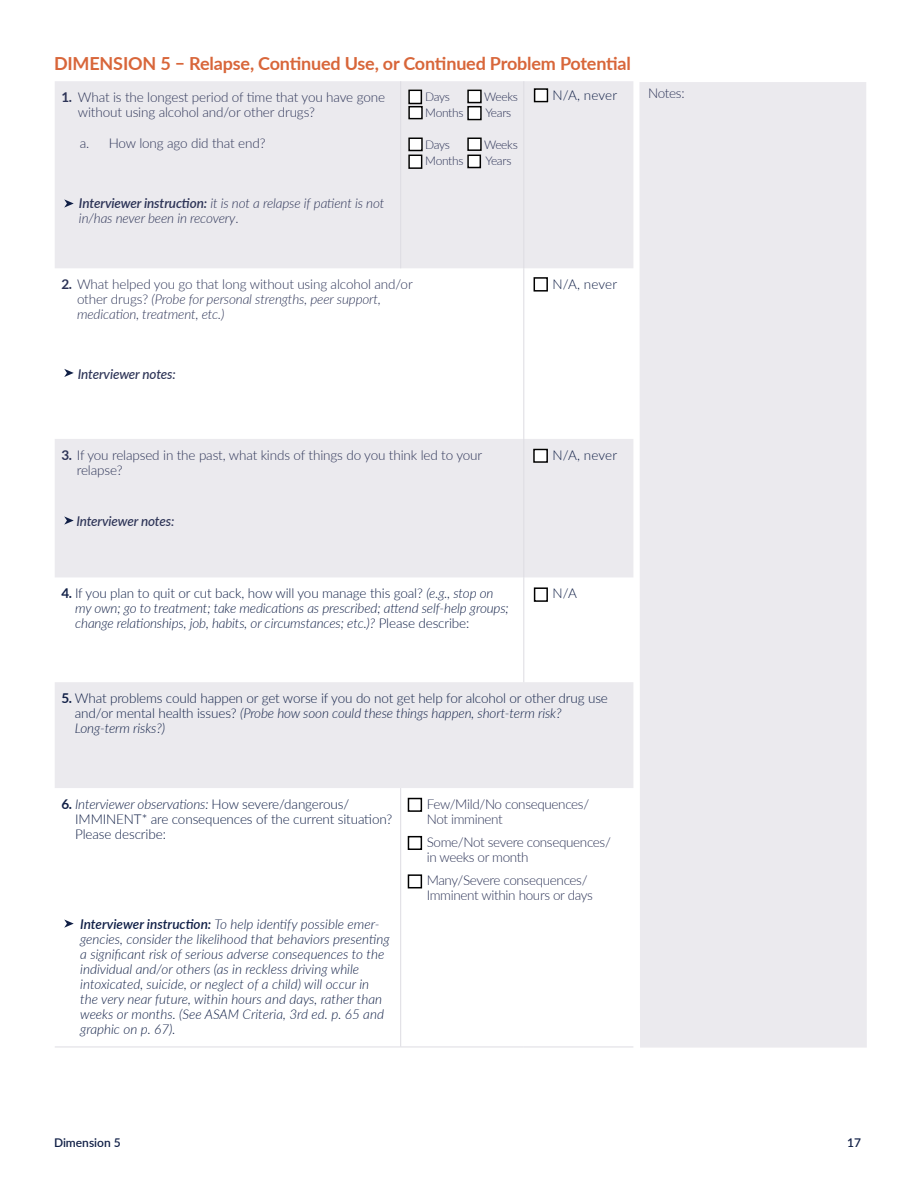
<style>
.page{position:relative;width:918px;height:1188px;background:#fff}
.page>*{position:absolute;margin:0;border:0;box-sizing:border-box;transform-origin:0 0}
.t1{font:700 18px "Lato";letter-spacing:-.01em;color:#d8663a}
.t2{font:italic 300 13.5px/15px "Lato";color:#101f46}
.t3{font:300 13.5px/15px "Lato";letter-spacing:-.01em;color:#101f46}
.t4{font:300 13.5px/15px "Lato";letter-spacing:-.02em;color:#2c3356}
.t5{font:italic 300 13.5px/15px "Lato";letter-spacing:-.01em;color:#2c3356}
.t6{font:italic 500 13.5px "Lato";letter-spacing:-.01em;color:#2c3356}
.t7{font:300 12px/16.5px "Lato";letter-spacing:-.03em;color:#2c3356}
.t8{font:600 12px "Lato";color:#101f46}
.s1{font-weight:700}
.s2{font-family:"Avenir Next";font-weight:200;font-size:16.5px;color:#000}
.s3{font-weight:600}
.s4{font-style:normal}
.s5{font-weight:700;font-style:normal}
.s6{font-style:italic}
.s7{font-family:"Avenir Next";font-weight:200;font-size:16.5px;color:#101f46}
</style>
<div class="page">
<svg style="left:55px;top:81px;width:578px;height:707px;fill:#ebeaee"></svg>
<hr style="left:400px;top:81px;width:1px;height:187px;background:#dddce2">
<hr style="left:524px;top:81px;width:1px;height:187px;background:#dddce2">
<hr style="left:524px;top:268px;width:1px;height:171px;background:#dddce2">
<hr style="left:524px;top:439px;width:1px;height:138px;background:#dddce2">
<hr style="left:524px;top:577px;width:1px;height:105px;background:#dddce2">
<hr style="left:400px;top:788px;width:1px;height:259px;background:#dddce2">
<hr style="left:55px;top:1047px;width:346px;height:1px;background:#dddce2">
<hr style="left:401px;top:1047px;width:123px;height:1px;background:#dddce2">
<hr style="left:524px;top:1047px;width:109px;height:1px;background:#dddce2">
<div style="left:639px;top:82px;width:228px;height:966px;background:#ebeaee"></div>
<svg style="left:64px;top:199px;width:10px;height:9px"></svg>
<svg style="left:64px;top:369px;width:10px;height:8px"></svg>
<svg style="left:64px;top:516px;width:10px;height:9px"></svg>
<svg style="left:64px;top:920px;width:10px;height:8px"></svg>
<div style="left:408px;top:90px;width:14px;height:14px;background:#fff"></div>
<div style="left:408px;top:90px;width:14px;height:14px;border:2px solid #000"></div>
<div style="left:408px;top:106px;width:15px;height:13px;background:#fff"></div>
<div style="left:408px;top:106px;width:15px;height:13px;border:1px solid #000"></div>
<div style="left:408px;top:137px;width:15px;height:14px;background:#fff"></div>
<div style="left:408px;top:137px;width:15px;height:14px;border:1px solid #000"></div>
<div style="left:408px;top:155px;width:14px;height:14px;background:#fff"></div>
<div style="left:408px;top:155px;width:14px;height:14px;border:2px solid #000"></div>
<div style="left:533px;top:449px;width:15px;height:14px;background:#fff"></div>
<div style="left:533px;top:449px;width:15px;height:14px;border:2px solid #000"></div>
<div style="left:467px;top:90px;width:15px;height:13px;background:#fff"></div>
<div style="left:467px;top:90px;width:15px;height:13px;border:1px solid #000"></div>
<div style="left:467px;top:106px;width:15px;height:14px;background:#fff"></div>
<div style="left:467px;top:106px;width:15px;height:14px;border:1px solid #000"></div>
<div style="left:467px;top:137px;width:15px;height:14px;background:#fff"></div>
<div style="left:467px;top:137px;width:15px;height:14px;border:1px solid #000"></div>
<div style="left:534px;top:88px;width:14px;height:14px;background:#fff"></div>
<div style="left:534px;top:88px;width:14px;height:14px;border:1px solid #000"></div>
<div style="left:467px;top:155px;width:14px;height:13px;background:#fff"></div>
<div style="left:467px;top:155px;width:14px;height:13px;border:1px solid #000"></div>
<div style="left:534px;top:277px;width:14px;height:15px;background:#fff"></div>
<div style="left:534px;top:277px;width:14px;height:15px;border:1px solid #000"></div>
<div style="left:534px;top:587px;width:14px;height:15px;background:#fff"></div>
<div style="left:534px;top:587px;width:14px;height:15px;border:1px solid #000"></div>
<div style="left:408px;top:798px;width:14px;height:14px;border:1px solid #000"></div>
<div style="left:408px;top:836px;width:14px;height:14px;border:1px solid #000"></div>
<div style="left:408px;top:874px;width:14px;height:14px;border:1px solid #000"></div>
<h1 class="t1" style="left:54px;top:50px;width:579px">DIMENSION 5 – Relapse, Continued Use, or Continued Problem Potential</h1>
<p class="t4" style="left:78px;top:89px;width:309px;text-indent:-16px"><span class="s1">1.</span> What is the longest period of time that you have gone without using alcohol and/or other drugs?</p>
<p class="t4" style="left:80px;top:135px;width:187px">a. How long ago did that end?</p>
<p class="t3" style="left:534px;top:87px;width:85px"><span class="s2">O</span> N/A, never</p>
<p class="t7" style="left:408px;top:88px;width:112px"><span class="s2">O</span> Days <span class="s2">O</span> Weeks<br><span class="s2">O</span> Months <span class="s2">O</span> Years</p>
<p class="t7" style="left:408px;top:136px;width:112px"><span class="s2">O</span> Days <span class="s2">O</span> Weeks<br><span class="s2">O</span> Months <span class="s2">O</span> Years</p>
<p class="t5" style="left:79px;top:195px;width:307px"><span class="s3">Interviewer instruction:</span> it is not a relapse if patient is not in/has never been in recovery<span class="s4">.</span></p>
<p class="t4" style="left:648px;top:86px;width:38px">Notes:</p>
<p class="t5" style="left:77px;top:276px;width:337px;text-indent:-16px"><span class="s5">2.</span> <span class="s4">What helped you go that long without using alcohol and/or other drugs?</span> (Probe for personal strengths, peer support, medication, treatment, etc.)</p>
<p class="t6" style="left:78px;top:369px;width:100px">Interviewer notes:</p>
<p class="t3" style="left:534px;top:276px;width:85px"><span class="s2">O</span> N/A, never</p>
<p class="t4" style="left:77px;top:447px;width:407px;text-indent:-15px"><span class="s1">3.</span> If you relapsed in the past, what kinds of things do you think led to your relapse?</p>
<p class="t6" style="left:76px;top:516px;width:100px">Interviewer notes:</p>
<p class="t3" style="left:534px;top:447px;width:85px"><span class="s2">O</span> N/A, never</p>
<p class="t2" style="left:75px;top:587px;width:435px;text-indent:-14px"><span class="s5">4.</span> <span class="s4">If you plan to quit or cut back, how will you manage this goal?</span> (e.g., stop on my own; go to treatment; take medications as prescribed; attend self-help groups; change relationships, job, habits, or circumstances; etc.)? <span class="s4">Please describe:</span></p>
<p class="t3" style="left:534px;top:585px;width:45px"><span class="s2">O</span> N/A</p>
<p class="t3" style="left:75px;top:690px;width:535px;text-indent:-13px"><span class="s1">5.</span> What problems could happen or get worse if you do not get help for alcohol or other drug use and/or mental health issues? <span class="s6">(Probe how soon could these things happen, short-term risk?<br>Long-term risks?)</span></p>
<p class="t3" style="left:75px;top:796px;width:319px;text-indent:-14px"><span class="s1">6.</span> <span class="s6">Interviewer observations:</span> How severe/dangerous/<br>IMMINENT* are consequences of the current situation?<br>Please describe:</p>
<p class="t2" style="left:80px;top:916px;width:311px"><span class="s3">Interviewer instruction:</span> To help identify possible emer&shy;gencies, consider the likelihood that behaviors presenting a significant risk of serious adverse consequences to the individual and/or others (as in reckless driving while intoxicated, suicide, or neglect of a child) will occur in the very near future, within hours and days, rather than weeks or months. (See ASAM Criteria, 3rd ed. p. 65 and graphic on p. 67).</p>
<p class="t4" style="left:427px;top:796px;width:164px;text-indent:-19px"><span class="s2">O</span> Few/Mild/No consequences/<br>Not imminent</p>
<p class="t4" style="left:427px;top:834px;width:186px;text-indent:-19px"><span class="s7">O</span> Some/Not severe consequences/ in weeks or month</p>
<p class="t4" style="left:427px;top:873px;width:168px;text-indent:-19px"><span class="s7">O</span> Many/Severe consequences/<br>Imminent within hours or days</p>
<p class="t8" style="left:54px;top:1138px;width:68px">Dimension 5</p>
<p class="t8" style="left:847px;top:1138px;width:15px">17</p>
</div>
